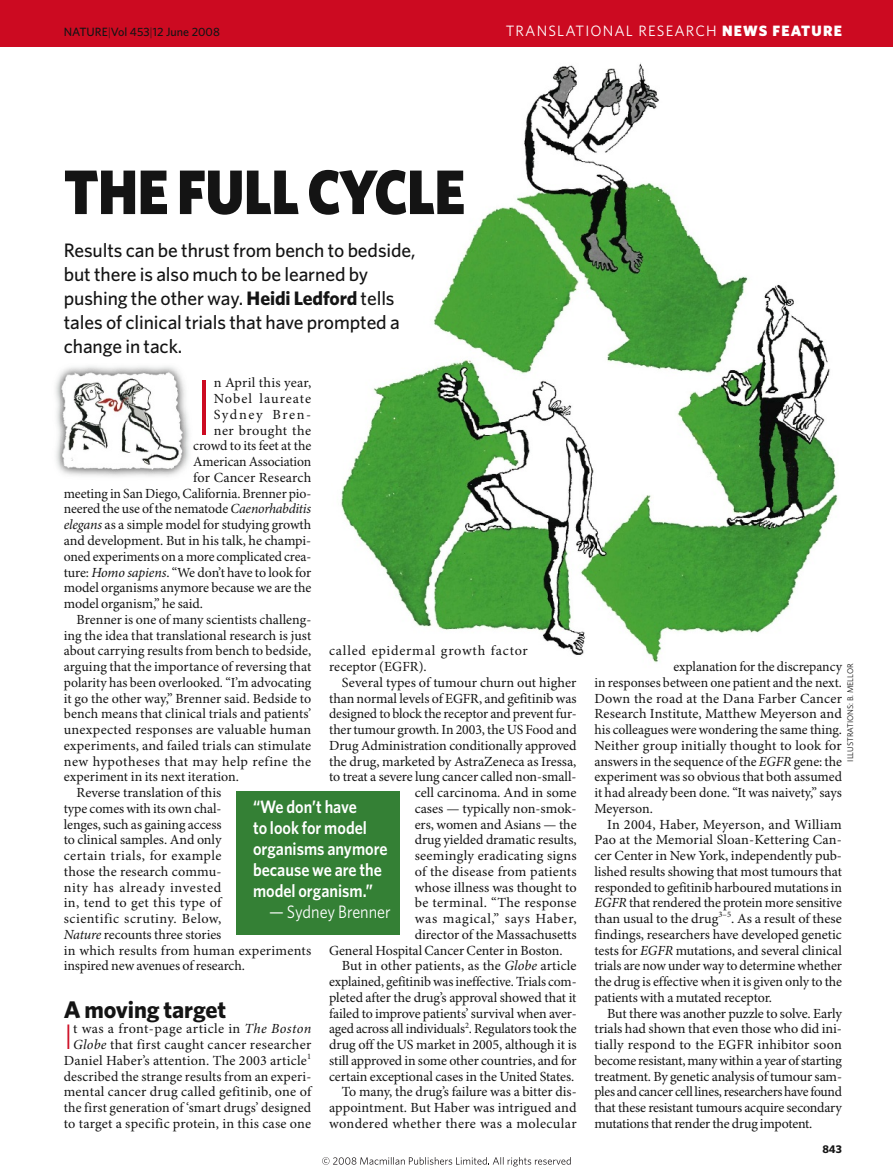
<style>
.page{position:relative;width:893px;height:1174px;background:#fff}
.page>*{position:absolute;margin:0;border:0;box-sizing:border-box;transform-origin:0 0}
.t1{font:300 79.35px "Whitney";color:#cc0a21}
.t2{font:900 63px "Whitney";letter-spacing:-.01em;color:#141414;scale:.9 1}
.t3{font:300 35.4px "Whitney";color:#cc0a21}
.t4{font:700 24px "Whitney";letter-spacing:-.005em;color:#141414}
.t5{font:500 19.5px/24px "Whitney";letter-spacing:-.005em;color:#141414}
.t6{font:600 18px/21px "Whitney";color:#fff;scale:.9 1}
.t7{font:18px "Whitney";color:#fff;scale:.9 1}
.t8{font:15px "Whitney";letter-spacing:.075em;color:#fff}
.t9{font:13.95px/15.8px "Minion Pro";color:#141414;text-align:justify}
.t10{font:13.95px "Minion Pro";letter-spacing:.03em;color:#141414}
.t11{font:13.95px "Minion Pro";letter-spacing:.025em;color:#141414}
.t12{font:13.95px "Minion Pro";letter-spacing:.045em;color:#141414}
.t13{font:13.95px/15.8px "Minion Pro";letter-spacing:.05em;color:#141414}
.t14{font:13.95px "Minion Pro";letter-spacing:.035em;color:#141414}
.t15{font:13.95px "Minion Pro";letter-spacing:.02em;color:#141414}
.t16{font:13.95px "Minion Pro";letter-spacing:.065em;color:#141414}
.t17{font:13.95px "Minion Pro";letter-spacing:.105em;color:#141414}
.t18{font:500 12px "Whitney";color:#141414}
.t19{font:700 11.25px "Whitney";color:#141414}
.t20{font:8.25px "Whitney";color:#141414}
.s1{font-weight:300}
.s2{font-weight:900}
.s3{font-weight:700}
.s4{font-style:italic}
</style>
<div class="page">
<img style="left:341px;top:63px;width:497px;height:600px">
<div style="left:236px;top:791px;width:164px;height:143px;background:#348035"></div>
<img style="left:55px;top:366px;width:134px;height:111px">
<img style="left:61px;top:369px;width:124px;height:107px">
<div style="left:0;top:0;width:893px;height:47px;background:#cc0a21"></div>
<svg style="left:322px;top:1157px;width:249px;height:9px"></svg>
<p class="t18" style="left:64px;top:27px;width:158px">NATURE<span class="s1">|</span>Vol 453<span class="s1">|</span>12 June 2008</p>
<p class="t8" style="left:506px;top:25px;width:338px">TRANSLATIONAL RESEARCH <span class="s2">NEWS FEATURE</span></p>
<h2 class="t2" style="left:64px;top:169px;width:448px">THE FULL CYCLE</h2>
<h3 class="t5" style="left:64px;top:240px;width:353px">Results can be thrust from bench to bedside, but there is also much to be learned by pushing the other way. <span class="s3">Heidi Ledford</span> tells tales of clinical trials that have prompted a change in tack.</h3>
<h1 class="t1" style="left:193px;top:378px;width:22px">I</h1>
<p class="t9" style="left:214px;top:376px;width:99px">n April this year,</p>
<p class="t16" style="left:214px;top:393px;width:99px">Nobel laureate</p>
<p class="t17" style="left:214px;top:409px;width:99px">Sydney Bren-</p>
<p class="t14" style="left:214px;top:425px;width:99px">ner brought the</p>
<p class="t9" style="left:193px;top:439px;width:120px">crowd to its feet at the</p>
<p class="t9" style="left:193px;top:455px;width:120px">American Association</p>
<p class="t9" style="left:193px;top:471px;width:120px">for Cancer Research</p>
<p class="t9" style="left:64px;top:486px;width:249px">meeting in San Diego, California. Brenner pio-</p>
<p class="t9" style="left:64px;top:502px;width:249px">neered the use of the nematode <span class="s4">Caenorhabditis</span></p>
<p class="t9" style="left:64px;top:518px;width:249px"><span class="s4">elegans</span> as a simple model for studying growth</p>
<p class="t9" style="left:64px;top:534px;width:249px">and development. But in his talk, he champi-</p>
<p class="t9" style="left:64px;top:549px;width:249px">oned experiments on a more complicated crea-</p>
<p class="t9" style="left:64px;top:565px;width:249px">ture: <span class="s4">Homo sapiens</span>. “We don’t have to look for</p>
<p class="t9" style="left:64px;top:581px;width:249px">model organisms anymore because we are the</p>
<p class="t9" style="left:64px;top:597px;width:141px">model organism,” he said.</p>
<p class="t9" style="left:77px;top:612px;width:236px">Brenner is one of many scientists challeng-</p>
<p class="t9" style="left:64px;top:628px;width:249px">ing the idea that translational research is just</p>
<p class="t9" style="left:64px;top:644px;width:249px">about carrying results from bench to bedside,</p>
<p class="t9" style="left:64px;top:660px;width:249px">arguing that the importance of reversing that</p>
<p class="t9" style="left:64px;top:675px;width:249px">polarity has been overlooked. “I’m advocating</p>
<p class="t9" style="left:64px;top:691px;width:249px">it go the other way,” Brenner said. Bedside to</p>
<p class="t9" style="left:64px;top:707px;width:249px">bench means that clinical trials and patients’</p>
<p class="t9" style="left:64px;top:723px;width:249px">unexpected responses are valuable human</p>
<p class="t9" style="left:64px;top:738px;width:249px">experiments, and failed trials can stimulate</p>
<p class="t10" style="left:64px;top:755px;width:249px">new hypotheses that may help refine the</p>
<p class="t9" style="left:64px;top:770px;width:177px">experiment in its next iteration.</p>
<p class="t9" style="left:77px;top:786px;width:146px">Reverse translation of this</p>
<p class="t9" style="left:64px;top:801px;width:159px">type comes with its own chal-</p>
<p class="t9" style="left:64px;top:817px;width:159px">lenges, such as gaining access</p>
<p class="t9" style="left:64px;top:833px;width:159px">to clinical samples. And only</p>
<p class="t10" style="left:64px;top:850px;width:159px">certain trials, for example</p>
<p class="t9" style="left:64px;top:864px;width:159px">those the research commu-</p>
<p class="t12" style="left:64px;top:881px;width:159px">nity has already invested</p>
<p class="t11" style="left:64px;top:897px;width:159px">in, tend to get this type of</p>
<p class="t14" style="left:64px;top:913px;width:159px">scientific scrutiny. Below,</p>
<p class="t9" style="left:64px;top:927px;width:159px"><span class="s4">Nature</span> recounts three stories</p>
<p class="t9" style="left:64px;top:943px;width:249px">in which results from human experiments</p>
<p class="t9" style="left:64px;top:959px;width:183px">inspired new avenues of research.</p>
<h3 class="t4" style="left:64px;top:1000px;width:164px">A moving target</h3>
<h3 class="t3" style="left:64px;top:1024px;width:11px">I</h3>
<p class="t13" style="left:329px;top:644px;width:200px">called epidermal growth factor receptor (EGFR).</p>
<p class="t9" style="left:342px;top:675px;width:236px">Several types of tumour churn out higher</p>
<p class="t9" style="left:329px;top:691px;width:249px">than normal levels of EGFR, and gefitinib was</p>
<p class="t9" style="left:329px;top:707px;width:249px">designed to block the receptor and prevent fur-</p>
<p class="t9" style="left:329px;top:723px;width:249px">ther tumour growth. In 2003, the US Food and</p>
<p class="t9" style="left:329px;top:738px;width:249px">Drug Administration conditionally approved</p>
<p class="t9" style="left:329px;top:754px;width:249px">the drug, marketed by AstraZeneca as Iressa,</p>
<p class="t9" style="left:329px;top:770px;width:249px">to treat a severe lung cancer called non-small-</p>
<p class="t9" style="left:415px;top:786px;width:163px">cell carcinoma. And in some</p>
<p class="t9" style="left:415px;top:801px;width:163px">cases — typically non-smok-</p>
<p class="t9" style="left:415px;top:817px;width:163px">ers, women and Asians — the</p>
<p class="t9" style="left:415px;top:833px;width:163px">drug yielded dramatic results,</p>
<p class="t9" style="left:415px;top:849px;width:163px">seemingly eradicating signs</p>
<p class="t9" style="left:415px;top:864px;width:163px">of the disease from patients</p>
<p class="t9" style="left:415px;top:880px;width:163px">whose illness was thought to</p>
<p class="t15" style="left:415px;top:897px;width:163px">be terminal. “The response</p>
<p class="t12" style="left:415px;top:913px;width:163px">was magical,” says Haber,</p>
<p class="t9" style="left:415px;top:927px;width:163px">director of the Massachusetts</p>
<p class="t9" style="left:329px;top:943px;width:235px">General Hospital Cancer Center in Boston.</p>
<p class="t9" style="left:342px;top:959px;width:236px">But in other patients, as the <span class="s4">Globe</span> article</p>
<p class="t9" style="left:329px;top:975px;width:249px">explained, gefitinib was ineffective. Trials com-</p>
<p class="t9" style="left:329px;top:990px;width:249px">pleted after the drug’s approval showed that it</p>
<p class="t9" style="left:329px;top:1006px;width:249px">failed to improve patients’ survival when aver-</p>
<p class="t9" style="left:329px;top:1022px;width:249px">aged across all individuals<sup>2</sup>. Regulators took the</p>
<p class="t9" style="left:329px;top:1038px;width:249px">drug off the US market in 2005, although it is</p>
<p class="t9" style="left:329px;top:1053px;width:249px">still approved in some other countries, and for</p>
<p class="t9" style="left:329px;top:1069px;width:247px">certain exceptional cases in the United States.</p>
<p class="t9" style="left:342px;top:1085px;width:236px">To many, the drug’s failure was a bitter dis-</p>
<p class="t9" style="left:329px;top:1101px;width:249px">appointment. But Haber was intrigued and</p>
<p class="t11" style="left:329px;top:1118px;width:249px">wondered whether there was a molecular</p>
<p class="t6" style="left:253px;top:797px;width:151px">“We don’t have<br>to look for model organisms anymore because we are the model organism.”</p>
<p class="t7" style="left:269px;top:905px;width:137px">— Sydney Brenner</p>
<p class="t9" style="left:64px;top:1022px;width:249px;text-align:right">t was a front-page article in <span class="s4">The Boston Globe</span> that first caught cancer researcher Daniel Haber’s attention. The 2003 article<sup>1 </sup>described the strange results from an experi&shy;mental cancer drug called gefitinib, one of the first generation of ‘smart drugs’ designed to target a specific protein, in this case one</p>
<p class="t9" style="left:594px;top:660px;width:249px;text-indent:79px">explanation for the discrepancy in responses between one patient and the next.<br>Down the road at the Dana Farber Cancer Research Institute, Matthew Meyerson and his colleagues were wondering the same thing.<br>Neither group initially thought to look for answers in the sequence of the <span class="s4">EGFR</span> gene: the experiment was so obvious that both assumed it had already been done. “It was naivety,” says Meyerson.</p>
<p class="t9" style="left:594px;top:817px;width:249px;text-indent:13px">In 2004, Haber, Meyerson, and William Pao at the Memorial Sloan-Kettering Can&shy;cer Center in New York, independently pub&shy;lished results showing that most tumours that responded to gefitinib harboured mutations in <span class="s4">EGFR</span> that rendered the protein more sensitive than usual to the drug<sup>3–5</sup>. As a result of these findings, researchers have developed genetic tests for <span class="s4">EGFR</span> mutations, and several clinical trials are now under way to determine whether the drug is effective when it is given only to the patients with a mutated receptor.</p>
<p class="t9" style="left:594px;top:1006px;width:249px;text-indent:13px">But there was another puzzle to solve. Early trials had shown that even those who did ini&shy;tially respond to the EGFR inhibitor soon become resistant, many within a year of starting treatment. By genetic analysis of tumour sam&shy;ples and cancer cell lines, researchers have found that these resistant tumours acquire secondary mutations that render the drug impotent.</p>
<p class="t20" style="left:847px;top:761px;width:100px;rotate:-90deg">ILLUSTRATIONS: B. MELLOR</p>
<p class="t19" style="left:822px;top:1144px;width:21px">843</p>
</div>
